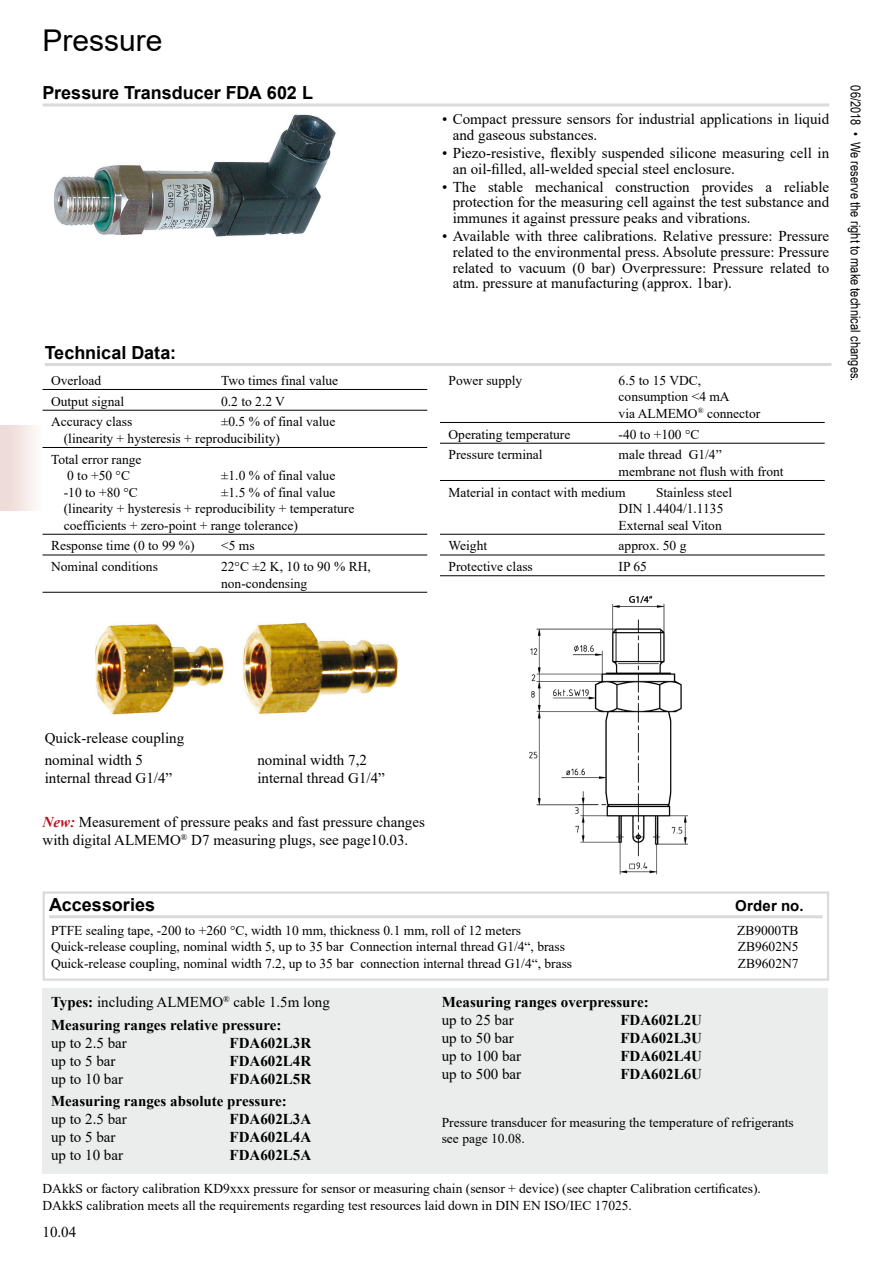
<style>
.page{position:relative;width:893px;height:1263px;background:#fff}
.page>*{position:absolute;margin:0;border:0;box-sizing:border-box;transform-origin:0 0}
.t1{font:30px "Arial";color:#000}
.t2{font:700 18px "Arial";color:#000}
.t3{font:15px/15.8px "Times New Roman";color:#000}
.t4{font:700 15px/22.2px "Times New Roman";color:#000}
.t5{font:700 15px "Arial";letter-spacing:.01em;color:#000}
.t6{font:13.5px/16.5px "Times New Roman";color:#000}
.t7{font:13.5px "Arial Narrow";letter-spacing:.005em;color:#000}
.s1{font-weight:700;font-style:italic;color:#bd0e1e}
.s2{font-weight:400}
</style>
<div class="page">
<div style="left:0;top:425px;width:43px;height:85px;background:linear-gradient(to right,#ead6d2,#fefcfb)"></div>
<hr style="left:49px;top:915px;width:774px;height:3px;background:#d9dadb">
<div style="left:43px;top:891px;width:786px;height:90px;border:2px solid #d9dadb"></div>
<div style="left:43px;top:988px;width:785px;height:186px;background:#ebeded"></div>
<img style="left:43px;top:106px;width:315px;height:131px">
<hr style="left:43px;top:389px;width:384px;height:1px;background:#000">
<hr style="left:43px;top:410px;width:384px;height:1px;background:#000">
<hr style="left:43px;top:447px;width:384px;height:1px;background:#000">
<hr style="left:43px;top:534px;width:384px;height:1px;background:#000">
<hr style="left:43px;top:555px;width:384px;height:1px;background:#000">
<hr style="left:43px;top:592px;width:384px;height:1px;background:#000">
<hr style="left:440px;top:422px;width:385px;height:1px;background:#000">
<hr style="left:440px;top:443px;width:385px;height:1px;background:#000">
<hr style="left:440px;top:480px;width:385px;height:1px;background:#000">
<hr style="left:440px;top:534px;width:385px;height:1px;background:#000">
<hr style="left:440px;top:555px;width:385px;height:1px;background:#000">
<hr style="left:440px;top:575px;width:385px;height:1px;background:#000">
<img style="left:529px;top:595px;width:159px;height:280px">
<img style="left:95px;top:623px;width:303px;height:92px">
<hr style="left:43px;top:103px;width:786px;height:3px;background:#d9dadb">
<hr style="left:45px;top:363px;width:786px;height:3px;background:#d9dadb">
<h1 class="t1" style="left:43px;top:19px;width:122px">Pressure</h1>
<h2 class="t2" style="left:43px;top:80px;width:272px">Pressure Transducer FDA 602 L</h2>
<h2 class="t2" style="left:45px;top:340px;width:133px">Technical Data:</h2>
<p class="t6" style="left:51px;top:372px;width:52px">Overload</p>
<p class="t6" style="left:221px;top:372px;width:119px">Two times final value</p>
<p class="t6" style="left:51px;top:392px;width:75px">Output signal</p>
<p class="t6" style="left:221px;top:392px;width:65px">0.2 to 2.2 V</p>
<p class="t6" style="left:51px;top:413px;width:83px">Accuracy class</p>
<p class="t6" style="left:64px;top:413px;width:273px;text-indent:157px">±0.5 % of final value (linearity + hysteresis + reproducibility)</p>
<p class="t6" style="left:51px;top:450px;width:92px;text-align:center">Total error range<br>0 to +50 °C</p>
<p class="t6" style="left:221px;top:467px;width:116px">±1.0 % of final value</p>
<p class="t6" style="left:64px;top:483px;width:292px;text-indent:157px">±1.5 % of final value (linearity + hysteresis + reproducibility + temperature coefficients + zero-point + range tolerance)</p>
<p class="t6" style="left:51px;top:537px;width:145px">Response time (0 to 99 %)</p>
<p class="t6" style="left:221px;top:537px;width:35px">&lt;5 ms</p>
<p class="t6" style="left:51px;top:558px;width:108px">Nominal conditions</p>
<p class="t6" style="left:221px;top:558px;width:151px">22°C ±2 K, 10 to 90 % RH, non-condensing</p>
<p class="t6" style="left:64px;top:483px;width:76px">-10 to +80 °C</p>
<p class="t3" style="left:453px;top:111px;width:378px;text-indent:-11px">• Compact pressure sensors for industrial applications in liquid and gaseous substances.</p>
<p class="t3" style="left:453px;top:145px;width:378px;text-indent:-11px">• Piezo-resistive, flexibly suspended silicone measuring cell in an oil-filled, all-welded special steel enclosure.</p>
<p class="t3" style="left:453px;top:178px;width:378px;text-align:justify;text-indent:-11px">• The stable mechanical construction provides a reliable protection for the measuring cell against the test substance and immunes it against pressure peaks and vibrations.</p>
<p class="t3" style="left:453px;top:228px;width:378px;text-align:justify;text-indent:-11px">• Available with three calibrations. Relative pressure: Pressure related to the environmental press. Absolute pressure: Pressure related to vacuum (0 bar) Overpressure: Pressure related to atm. pressure at manufacturing (approx. 1bar).</p>
<p class="t6" style="left:448px;top:372px;width:75px">Power supply</p>
<p class="t6" style="left:619px;top:372px;width:143px">6.5 to 15 VDC, consumption &lt;4 mA<br>via ALMEMO<sup>®</sup> connector</p>
<p class="t6" style="left:448px;top:425px;width:123px">Operating temperature</p>
<p class="t6" style="left:619px;top:425px;width:82px">-40 to +100 °C</p>
<p class="t6" style="left:448px;top:446px;width:96px">Pressure terminal</p>
<p class="t6" style="left:619px;top:446px;width:166px">male thread G1/4”<br>membrane not flush with front</p>
<p class="t6" style="left:448px;top:483px;width:178px">Material in contact with medium</p>
<p class="t6" style="left:619px;top:483px;width:115px;text-indent:37px">Stainless steel<br>DIN 1.4404/1.1135<br>External seal Viton</p>
<p class="t6" style="left:448px;top:537px;width:40px">Weight</p>
<p class="t6" style="left:619px;top:537px;width:69px">approx. 50 g</p>
<p class="t6" style="left:448px;top:558px;width:86px">Protective class</p>
<p class="t6" style="left:619px;top:558px;width:30px">IP 65</p>
<p class="t7" style="left:865px;top:85px;width:298px;rotate:90deg">06/2018 • We reserve the right to make technical changes.</p>
<p class="t3" style="left:45px;top:726px;width:141px;line-height:22.2px">Quick-release coupling nominal width 5</p>
<p class="t3" style="left:257px;top:752px;width:111px">nominal width 7,2</p>
<p class="t3" style="left:45px;top:770px;width:129px">internal thread G1/4”</p>
<p class="t3" style="left:257px;top:770px;width:129px">internal thread G1/4”</p>
<p class="t3" style="left:43px;top:813px;width:384px;line-height:18px"><span class="s1">New:</span> Measurement of pressure peaks and fast pressure changes with digital ALMEMO<sup>®</sup> D7 measuring plugs, see page10.03.</p>
<h2 class="t2" style="left:49px;top:892px;width:108px">Accessories</h2>
<p class="t5" style="left:735px;top:895px;width:70px">Order no.</p>
<p class="t6" style="left:51px;top:921px;width:472px">PTFE sealing tape, -200 to +260 °C, width 10 mm, thickness 0.1 mm, roll of 12 meters</p>
<p class="t6" style="left:737px;top:921px;width:63px">ZB9000TB</p>
<p class="t6" style="left:51px;top:938px;width:516px">Quick-release coupling, nominal width 5, up to 35 bar Connection internal thread G1/4“, brass</p>
<p class="t6" style="left:738px;top:938px;width:62px">ZB9602N5</p>
<p class="t6" style="left:51px;top:954px;width:523px">Quick-release coupling, nominal width 7.2, up to 35 bar connection internal thread G1/4“, brass</p>
<p class="t6" style="left:738px;top:954px;width:62px">ZB9602N7</p>
<p class="t4" style="left:51px;top:991px;width:280px">Types: <span class="s2">including ALMEMO</span><sup>®</sup> <span class="s2">cable 1.5m long<br></span>Measuring ranges relative pressure:</p>
<p class="t3" style="left:51px;top:1034px;width:77px">up to 2.5 bar</p>
<p class="t4" style="left:230px;top:1031px;width:83px">FDA602L3R</p>
<p class="t3" style="left:51px;top:1052px;width:66px">up to 5 bar</p>
<p class="t4" style="left:230px;top:1049px;width:83px">FDA602L4R</p>
<p class="t3" style="left:51px;top:1070px;width:74px">up to 10 bar</p>
<p class="t4" style="left:51px;top:1067px;width:262px;text-indent:179px">FDA602L5R<br>Measuring ranges absolute pressure:</p>
<p class="t3" style="left:51px;top:1110px;width:77px">up to 2.5 bar</p>
<p class="t4" style="left:230px;top:1107px;width:83px">FDA602L3A</p>
<p class="t3" style="left:51px;top:1128px;width:66px">up to 5 bar</p>
<p class="t4" style="left:230px;top:1125px;width:83px">FDA602L4A</p>
<p class="t3" style="left:51px;top:1146px;width:74px">up to 10 bar</p>
<p class="t4" style="left:230px;top:1143px;width:83px">FDA602L5A</p>
<p class="t4" style="left:442px;top:990px;width:208px">Measuring ranges overpressure:</p>
<p class="t3" style="left:442px;top:1012px;width:74px">up to 25 bar</p>
<p class="t4" style="left:620px;top:1008px;width:83px">FDA602L2U</p>
<p class="t3" style="left:442px;top:1030px;width:74px">up to 50 bar</p>
<p class="t4" style="left:620px;top:1026px;width:83px">FDA602L3U</p>
<p class="t3" style="left:442px;top:1048px;width:81px">up to 100 bar</p>
<p class="t4" style="left:620px;top:1044px;width:83px">FDA602L4U</p>
<p class="t3" style="left:442px;top:1066px;width:81px">up to 500 bar</p>
<p class="t4" style="left:620px;top:1062px;width:83px">FDA602L6U</p>
<p class="t6" style="left:442px;top:1113px;width:354px">Pressure transducer for measuring the temperature of refrigerants see page 10.08.</p>
<p class="t6" style="left:43px;top:1180px;width:720px">DAkkS or factory calibration KD9xxx pressure for sensor or measuring chain (sensor + device) (see chapter Calibration certificates).<br>DAkkS calibration meets all the requirements regarding test resources laid down in DIN EN ISO/IEC 17025.</p>
<p class="t3" style="left:43px;top:1224px;width:35px">10.04</p>
</div>
